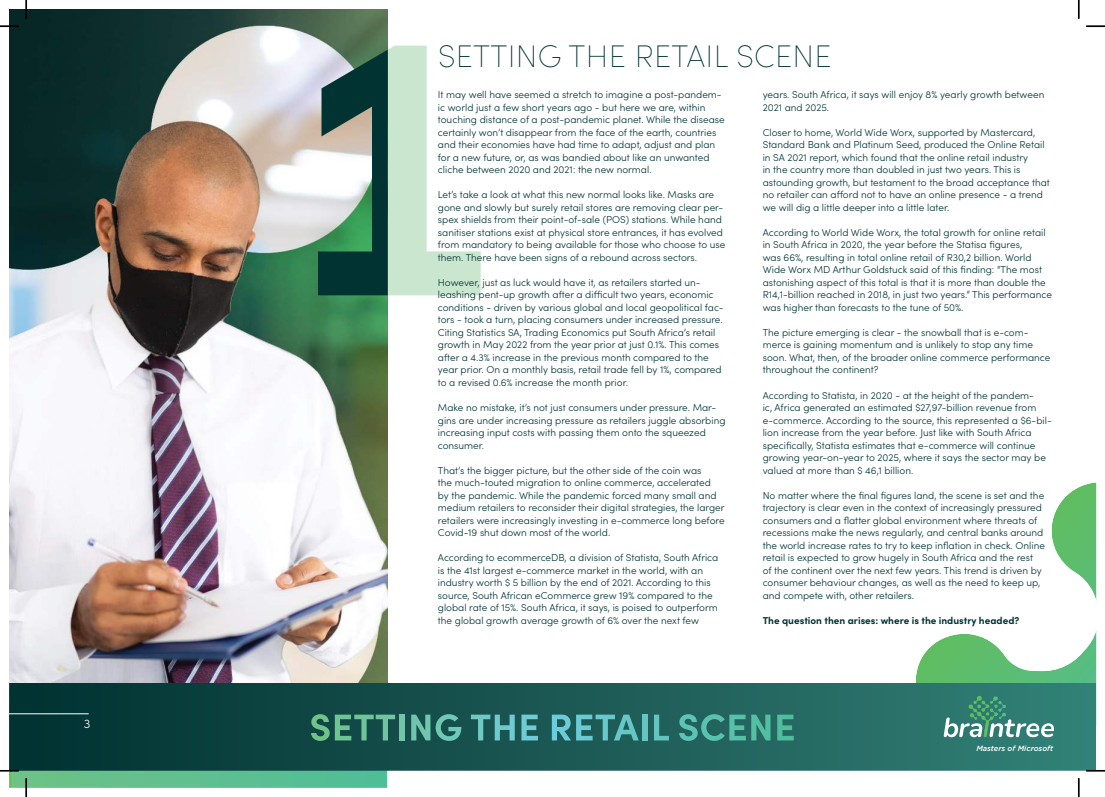
<style>
.page{position:relative;width:1105px;height:797px;background:#fff}
.page>*{position:absolute;margin:0;border:0;box-sizing:border-box;transform-origin:0 0}
.t1{font:200 31.25px "Sofia Pro";letter-spacing:.01em;color:#013333}
.t2{font:300 12.5px "Sofia Pro";color:#fff}
.t3{font:300 10px/12.5px "Sofia Pro";color:#013333}
.t4{font:700 10px "Sofia Pro";color:#013333}
.t5{font:italic 500 7.5px "Gotham";color:#fff}
</style>
<div class="page">
<svg style="left:388px;top:46px;width:93px;height:249px;fill:#cbe6cf"></svg>
<img style="left:9px;top:770px;width:378px;height:17px">
<img style="left:9px;top:9px;width:379px;height:674px">
<img style="left:916px;top:483px;width:180px;height:200px">
<img style="left:9px;top:683px;width:1087px;height:87px">
<svg style="left:944px;top:695px;width:110px;height:42px;background:#55958a"></svg>
<img style="left:986px;top:696px;width:20px;height:24px">
<hr style="left:9px;top:713px;width:80px;height:1px;background:#fff">
<img style="left:311px;top:714px;width:19px;height:27px">
<img style="left:335px;top:714px;width:16px;height:26px">
<img style="left:354px;top:714px;width:20px;height:26px">
<img style="left:376px;top:714px;width:19px;height:26px">
<img style="left:399px;top:714px;width:5px;height:26px">
<img style="left:411px;top:714px;width:19px;height:26px">
<img style="left:436px;top:714px;width:25px;height:27px">
<img style="left:471px;top:714px;width:19px;height:26px">
<img style="left:495px;top:714px;width:20px;height:26px">
<img style="left:521px;top:714px;width:17px;height:26px">
<img style="left:552px;top:714px;width:19px;height:26px">
<img style="left:576px;top:714px;width:16px;height:26px">
<img style="left:595px;top:714px;width:44px;height:26px">
<img style="left:642px;top:714px;width:5px;height:26px">
<img style="left:654px;top:714px;width:15px;height:26px">
<img style="left:679px;top:714px;width:19px;height:27px">
<img style="left:701px;top:714px;width:24px;height:27px">
<img style="left:729px;top:714px;width:17px;height:26px">
<img style="left:751px;top:714px;width:19px;height:26px">
<img style="left:777px;top:714px;width:17px;height:26px">
<svg style="left:318px;top:50px;width:70px;height:245px;background:#5b7e75"></svg>
<svg style="left:0;top:25px;width:19px;height:2px"></svg>
<svg style="left:1086px;top:25px;width:19px;height:2px"></svg>
<svg style="left:0;top:770px;width:19px;height:1px"></svg>
<svg style="left:1086px;top:770px;width:19px;height:1px"></svg>
<svg style="left:25px;top:0;width:2px;height:19px"></svg>
<svg style="left:25px;top:778px;width:2px;height:19px"></svg>
<svg style="left:1078px;top:0;width:1px;height:19px"></svg>
<svg style="left:1078px;top:778px;width:1px;height:19px"></svg>
<p class="t2" style="left:84px;top:719px;width:8px">3</p>
<h1 class="t1" style="left:438px;top:45px;width:395px">SETTING THE RETAIL SCENE</h1>
<p class="t3" style="left:438px;top:89px;width:288px">It may well have seemed a stretch to imagine a post-pandem&shy;ic world just a few short years ago - but here we are, within touching distance of a post-pandemic planet. While the disease certainly won’t disappear from the face of the earth, countries and their economies have had time to adapt, adjust and plan for a new future, or, as was bandied about like an unwanted cliche between 2020 and 2021: the new normal.</p>
<p class="t3" style="left:438px;top:189px;width:289px">Let’s take a look at what this new normal looks like. Masks are gone and slowly but surely retail stores are removing clear per&shy;spex shields from their point-of-sale (POS) stations. While hand sanitiser stations exist at physical store entrances, it has evolved from mandatory to being available for those who choose to use them. There have been signs of a rebound across sectors.</p>
<p class="t3" style="left:438px;top:277px;width:287px">However, just as luck would have it, as retailers started un&shy;leashing pent-up growth after a difficult two years, economic conditions - driven by various global and local geopolitical fac&shy;tors - took a turn, placing consumers under increased pressure.<br>Citing Statistics SA, Trading Economics put South Africa’s retail growth in May 2022 from the year prior at just 0.1%. This comes after a 4.3% increase in the previous month compared to the year prior. On a monthly basis, retail trade fell by 1%, compared to a revised 0.6% increase the month prior.</p>
<p class="t3" style="left:438px;top:402px;width:289px">Make no mistake, it’s not just consumers under pressure. Mar&shy;gins are under increasing pressure as retailers juggle absorbing increasing input costs with passing them onto the squeezed consumer.</p>
<p class="t3" style="left:438px;top:464px;width:288px">That’s the bigger picture, but the other side of the coin was<br>the much-touted migration to online commerce, accelerated<br>by the pandemic. While the pandemic forced many small and medium retailers to reconsider their digital strategies, the larger retailers were increasingly investing in e-commerce long before Covid-19 shut down most of the world.</p>
<p class="t3" style="left:438px;top:552px;width:282px">According to ecommerceDB, a division of Statista, South Africa is the 41st largest e-commerce market in the world, with an industry worth $ 5 billion by the end of 2021. According to this source, South African eCommerce grew 19% compared to the global rate of 15%. South Africa, it says, is poised to outperform the global growth average growth of 6% over the next few</p>
<p class="t3" style="left:763px;top:89px;width:283px">years. South Africa, it says will enjoy 8% yearly growth between<br>2021 and 2025.</p>
<p class="t3" style="left:763px;top:127px;width:289px">Closer to home, World Wide Worx, supported by Mastercard, Standard Bank and Platinum Seed, produced the Online Retail in SA 2021 report, which found that the online retail industry<br>in the country more than doubled in just two years. This is astounding growth, but testament to the broad acceptance that no retailer can afford not to have an online presence - a trend we will dig a little deeper into a little later.</p>
<p class="t3" style="left:763px;top:227px;width:291px">According to World Wide Worx, the total growth for online retail in South Africa in 2020, the year before the Statisa figures,<br>was 66%, resulting in total online retail of R30,2 billion. World Wide Worx MD Arthur Goldstuck said of this finding: “The most astonishing aspect of this total is that it is more than double the R14,1-billion reached in 2018, in just two years.” This performance was higher than forecasts to the tune of 50%.</p>
<p class="t3" style="left:763px;top:327px;width:289px">The picture emerging is clear - the snowball that is e-com&shy;merce is gaining momentum and is unlikely to stop any time soon. What, then, of the broader online commerce performance throughout the continent?</p>
<p class="t3" style="left:763px;top:389px;width:291px">According to Statista, in 2020 - at the height of the pandem-<br>ic, Africa generated an estimated $27,97-billion revenue from e-commerce. According to the source, this represented a $6-bil&shy;lion increase from the year before. Just like with South Africa specifically, Statista estimates that e-commerce will continue growing year-on-year to 2025, where it says the sector may be valued at more than $ 46,1 billion.</p>
<p class="t3" style="left:763px;top:489px;width:284px">No matter where the final figures land, the scene is set and the trajectory is clear even in the context of increasingly pressured consumers and a flatter global environment where threats of recessions make the news regularly, and central banks around the world increase rates to try to keep inflation in check. Online retail is expected to grow hugely in South Africa and the rest<br>of the continent over the next few years. This trend is driven by consumer behaviour changes, as well as the need to keep up, and compete with, other retailers.</p>
<p class="t4" style="left:763px;top:616px;width:258px">The question then arises: where is the industry headed?</p>
<p class="t5" style="left:976px;top:743px;width:79px">Masters of Microsoft</p>
</div>
